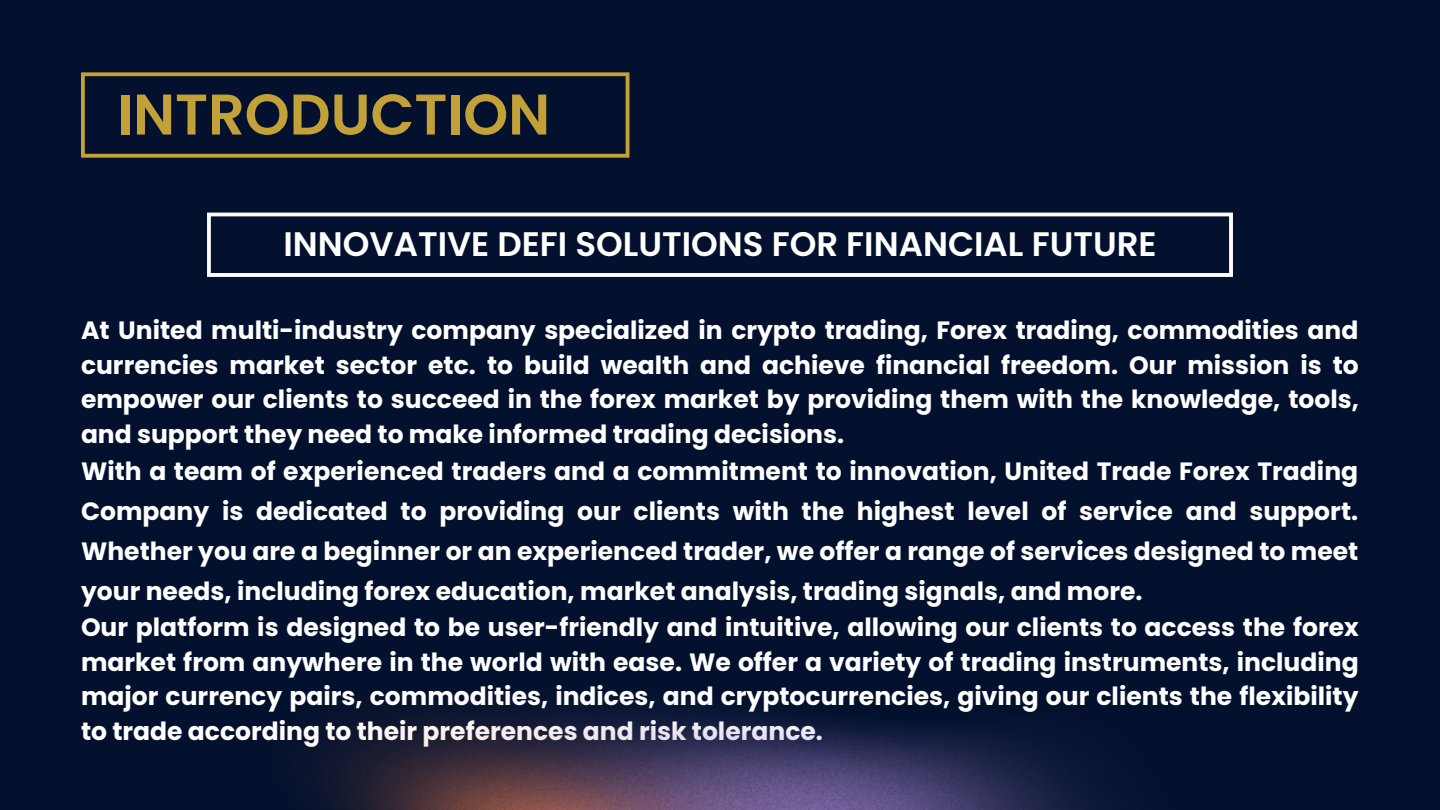
<style>
.page{position:relative;width:1440px;height:810px;background:#03112e}
.page>*{position:absolute;margin:0;border:0;box-sizing:border-box;transform-origin:0 0}
.t1{font:600 57.2px "Poppins";color:#c2a139}
.t2{font:600 34px "Poppins";color:#fff}
.t3{font:700 25px/34.5px "Poppins";color:#fff;text-align:justify}
</style>
<div class="page">
<svg style="left:207px;top:213px;width:1026px;height:32px"></svg>
<svg style="left:81px;top:72px;width:548px;height:86px"></svg>
<img style="left:207px;top:245px;width:1026px;height:565px">
<p class="t1" style="left:117px;top:74px;width:435px">INTRODUCTION</p>
<p class="t2" style="left:283px;top:221px;width:875px">INNOVATIVE DEFI SOLUTIONS FOR FINANCIAL FUTURE</p>
<p class="t3" style="left:81px;top:313px;width:1279px">At United multi-industry company specialized in crypto trading, Forex trading, commodities and currencies market sector etc. to build wealth and achieve financial freedom. Our mission is to empower our clients to succeed in the forex market by providing them with the knowledge, tools, and support they need to make informed trading decisions.</p>
<p class="t3" style="left:81px;top:452px;width:1279px;line-height:39.8px">With a team of experienced traders and a commitment to innovation, United Trade Forex Trading Company is dedicated to providing our clients with the highest level of service and support.<br>Whether you are a beginner or an experienced trader, we offer a range of services designed to meet your needs, including forex education, market analysis, trading signals, and more.</p>
<p class="t3" style="left:81px;top:610px;width:1279px">Our platform is designed to be user-friendly and intuitive, allowing our clients to access the forex market from anywhere in the world with ease. We offer a variety of trading instruments, including major currency pairs, commodities, indices, and cryptocurrencies, giving our clients the flexibility to trade according to their preferences and risk tolerance.</p>
</div>
